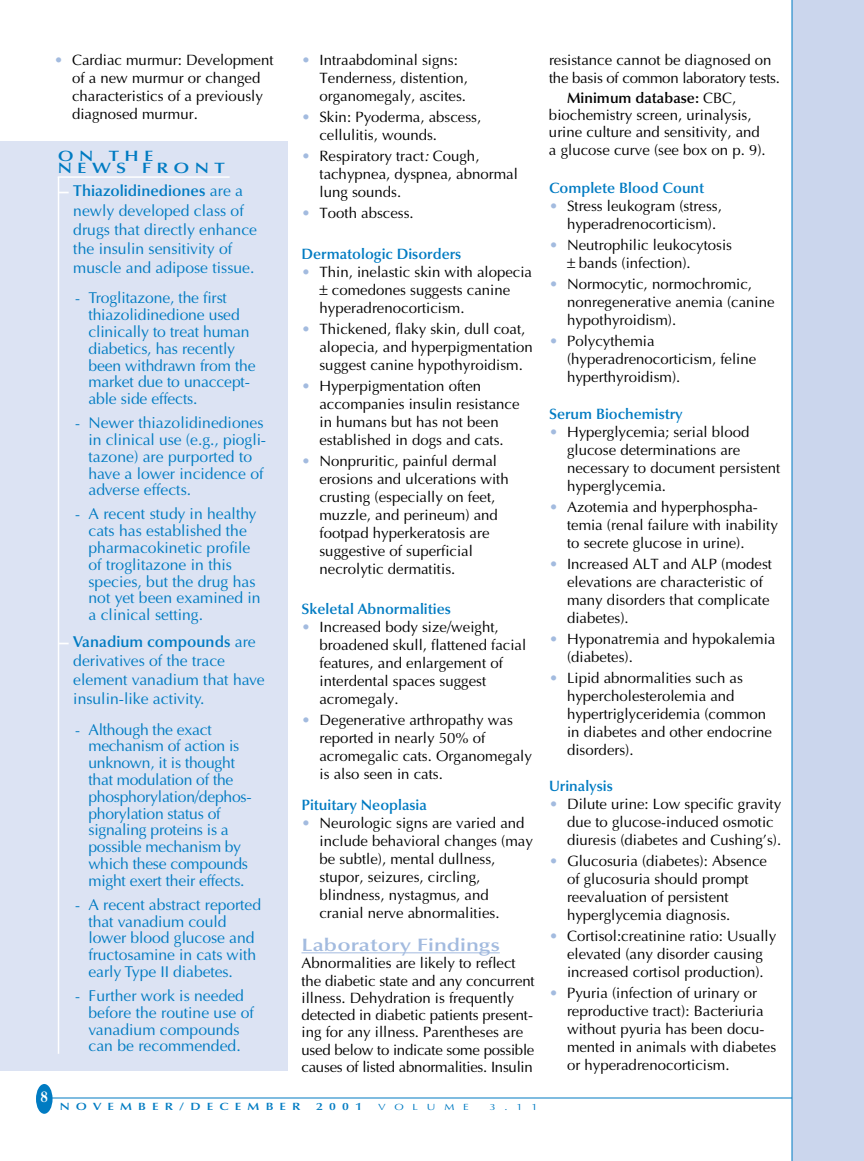
<style>
.page{position:relative;width:864px;height:1161px;background:#fff}
.page>*{position:absolute;margin:0;border:0;box-sizing:border-box;transform-origin:0 0}
.t1{font:600 18px "Optima";color:#a3bbdf;scale:1.25 1}
.t2{font:15.75px/16.8px "Optima";letter-spacing:-.005em;color:#007bc2}
.t3{font:15px/18px "Optima";color:#000}
.t4{font:600 15px "Optima";color:#007bc2}
.t5{font:600 15px/12px "Optima";letter-spacing:.285em;color:#007bc2;scale:1.25 1}
.t6{font:700 15px "Walbaum";color:#fff;scale:.9 1}
.t7{font:600 10.5px "Optima";letter-spacing:.465em;color:#007bc2;scale:1.25 1}
.t8{font:9px "Optima";letter-spacing:.78em;color:#007bc2;scale:1.25 1}
.s1{color:#a3bbdf}
.s2{font-style:italic}
.s3{font-weight:900;color:#fff}
.s4{font-weight:600}
.s5{font-size:15px}
</style>
<div class="page">
<hr style="left:302px;top:952px;width:98px;height:1px;background:#a3bbdf">
<hr style="left:400px;top:952px;width:100px;height:1px;background:#a3bbdf">
<div style="left:36px;top:1084px;width:17px;height:30px;background:#007bc2;border-radius:50%"></div>
<hr style="left:50px;top:1098px;width:760px;height:1px;background:#007bc2">
<div style="left:792px;top:0;width:72px;height:1161px;background:#cbd6ed"></div>
<hr style="left:792px;top:0;width:1px;height:1161px;background:#007bc2">
<div style="left:0;top:142px;width:288px;height:929px;background:#dce3f3"></div>
<hr style="left:58px;top:176px;width:172px;height:2px;background:#fff">
<hr style="left:58px;top:177px;width:1px;height:877px;background:#fff">
<p class="t6" style="left:40px;top:1091px;width:10px">8</p>
<p class="t3" style="left:72px;top:53px;width:203px;text-indent:-18px"><span class="s1">•</span> Cardiac murmur: Development of a new murmur or changed characteristics of a previously diagnosed murmur.</p>
<p class="t3" style="left:320px;top:53px;width:150px;text-indent:-18px"><span class="s1">•</span> Intraabdominal signs:<br>Tenderness, distention, organomegaly, ascites.</p>
<p class="t3" style="left:320px;top:110px;width:163px;text-indent:-18px"><span class="s1">•</span> Skin: Pyoderma, abscess, cellulitis, wounds.</p>
<p class="t3" style="left:319px;top:149px;width:200px;text-indent:-18px"><span class="s1">•</span> Respiratory tract<span class="s2">:</span> Cough, tachypnea, dyspnea, abnormal lung sounds.</p>
<p class="t3" style="left:301px;top:206px;width:114px"><span class="s1">•</span> Tooth abscess.</p>
<p class="t4" style="left:302px;top:247px;width:161px">Dermatologic Disorders</p>
<p class="t3" style="left:302px;top:264px;width:232px"><span class="s1">•</span> Thin, inelastic skin with alopecia</p>
<p class="t3" style="left:332px;top:282px;width:180px">comedones suggests canine</p>
<p class="t3" style="left:319px;top:300px;width:147px">hyperadrenocorticism.</p>
<p class="t3" style="left:319px;top:321px;width:215px;text-indent:-18px"><span class="s1">•</span> Thickened, flaky skin, dull coat, alopecia, and hyperpigmentation suggest canine hypothyroidism.</p>
<p class="t3" style="left:319px;top:378px;width:202px;text-indent:-18px"><span class="s1">•</span> Hyperpigmentation often accompanies insulin resistance in humans but has not been established in dogs and cats.</p>
<p class="t3" style="left:319px;top:453px;width:191px;text-indent:-18px"><span class="s1">•</span> Nonpruritic, painful dermal erosions and ulcerations with crusting (especially on feet, muzzle, and perineum) and footpad hyperkeratosis are suggestive of superficial necrolytic dermatitis.</p>
<p class="t4" style="left:302px;top:603px;width:151px">Skeletal Abnormalities</p>
<p class="t3" style="left:320px;top:620px;width:208px;text-indent:-18px"><span class="s1">•</span> Increased body size/weight, broadened skull, flattened facial features, and enlargement of interdental spaces suggest acromegaly.</p>
<p class="t3" style="left:320px;top:713px;width:214px;text-indent:-18px"><span class="s1">•</span> Degenerative arthropathy was reported in nearly 50% of acromegalic cats. Organomegaly is also seen in cats.</p>
<p class="t4" style="left:302px;top:799px;width:127px">Pituitary Neoplasia</p>
<p class="t3" style="left:320px;top:815px;width:215px;text-indent:-18px"><span class="s1">•</span> Neurologic signs are varied and include behavioral changes (may be subtle), mental dullness, stupor, seizures, circling, blindness, nystagmus, and cranial nerve abnormalities.</p>
<p class="t1" style="left:302px;top:937px;width:160px">Laboratory Findings</p>
<p class="t3" style="left:302px;top:956px;width:235px;line-height:17.2px">Abnormalities are likely to reflect the diabetic state and any concurrent illness. Dehydration is frequently detected in diabetic patients present&shy;ing for any illness. Parentheses are used below to indicate some possible causes of listed abnormalities. Insulin</p>
<p class="t5" style="left:58px;top:152px;width:135px">ON THE<br>NEWS FRONT</p>
<p class="t2" style="left:73px;top:183px;width:185px;line-height:19.2px;text-indent:-16px"><span class="s3">—</span> <span class="s4">Thiazolidinediones</span> are a newly developed class of drugs that directly enhance the insulin sensitivity of muscle and adipose tissue.</p>
<p class="t2" style="left:88px;top:291px;width:169px;text-indent:-14px"><span class="s5">-</span> Troglitazone, the first thiazolidinedione used clinically to treat human diabetics, has recently been withdrawn from the market due to unaccept&shy;able side effects.</p>
<p class="t2" style="left:88px;top:416px;width:179px;text-indent:-14px"><span class="s5">-</span> Newer thiazolidinediones in clinical use (e.g., piogli&shy;tazone) are purported to have a lower incidence of adverse effects.</p>
<p class="t2" style="left:88px;top:507px;width:174px;text-indent:-14px"><span class="s5">-</span> A recent study in healthy cats has established the pharmacokinetic profile of troglitazone in this species, but the drug has not yet been examined in a clinical setting.</p>
<p class="t2" style="left:73px;top:633px;width:193px;line-height:19.2px;text-indent:-16px"><span class="s3">—</span> <span class="s4">Vanadium compounds</span> are derivatives of the trace element vanadium that have insulin-like activity.</p>
<p class="t2" style="left:88px;top:722px;width:165px;text-indent:-14px"><span class="s5">-</span> Although the exact mechanism of action is unknown, it is thought that modulation of the phosphorylation/dephos&shy;phorylation status of signaling proteins is a possible mechanism by which these compounds might exert their effects.</p>
<p class="t2" style="left:88px;top:898px;width:174px;text-indent:-14px"><span class="s5">-</span> A recent abstract reported that vanadium could lower blood glucose and fructosamine in cats with early Type II diabetes.</p>
<p class="t2" style="left:88px;top:989px;width:167px;text-indent:-14px"><span class="s5">-</span> Further work is needed before the routine use of vanadium compounds can be recommended.</p>
<p class="t7" style="left:60px;top:1102px;width:194px">NOVEMBER/DECEMBER</p>
<p class="t7" style="left:316px;top:1102px;width:38px">2001</p>
<p class="t8" style="left:378px;top:1104px;width:74px">VOLUME</p>
<p class="t8" style="left:489px;top:1104px;width:40px">3.11</p>
<p class="t3" style="left:549px;top:53px;width:233px;line-height:17.2px">resistance cannot be diagnosed on the basis of common laboratory tests.</p>
<p class="t3" style="left:549px;top:91px;width:218px;line-height:17.2px;text-indent:18px"><span class="s4">Minimum database:</span> CBC, biochemistry screen, urinalysis, urine culture and sensitivity, and a glucose curve (see box on p. 9).</p>
<p class="t4" style="left:549px;top:181px;width:157px">Complete Blood Count</p>
<p class="t3" style="left:567px;top:198px;width:156px;text-indent:-18px"><span class="s1">•</span> Stress leukogram (stress, hyperadrenocorticism).</p>
<p class="t3" style="left:579px;top:237px;width:155px;text-indent:-30px"><span class="s1">•</span> Neutrophilic leukocytosis bands (infection).</p>
<p class="t3" style="left:567px;top:276px;width:209px;text-indent:-18px"><span class="s1">•</span> Normocytic, normochromic, nonregenerative anemia (canine hypothyroidism).</p>
<p class="t3" style="left:567px;top:333px;width:191px;text-indent:-18px"><span class="s1">•</span> Polycythemia (hyperadrenocorticism, feline hyperthyroidism).</p>
<p class="t4" style="left:549px;top:407px;width:135px">Serum Biochemistry</p>
<p class="t3" style="left:567px;top:424px;width:215px;text-indent:-18px"><span class="s1">•</span> Hyperglycemia; serial blood glucose determinations are necessary to document persistent hyperglycemia.</p>
<p class="t3" style="left:567px;top:499px;width:212px;text-indent:-18px"><span class="s1">•</span> Azotemia and hyperphospha&shy;temia (renal failure with inability to secrete glucose in urine).</p>
<p class="t3" style="left:567px;top:556px;width:207px;text-indent:-18px"><span class="s1">•</span> Increased ALT and ALP (modest elevations are characteristic of many disorders that complicate diabetes).</p>
<p class="t3" style="left:567px;top:631px;width:210px;text-indent:-18px"><span class="s1">•</span> Hyponatremia and hypokalemia (diabetes).</p>
<p class="t3" style="left:567px;top:670px;width:207px;text-indent:-18px"><span class="s1">•</span> Lipid abnormalities such as hypercholesterolemia and hypertriglyceridemia (common in diabetes and other endocrine disorders).</p>
<p class="t4" style="left:549px;top:780px;width:65px">Urinalysis</p>
<p class="t3" style="left:567px;top:797px;width:216px;text-indent:-18px"><span class="s1">•</span> Dilute urine: Low specific gravity due to glucose-induced osmotic diuresis (diabetes and Cushing’s).</p>
<p class="t3" style="left:567px;top:854px;width:202px;text-indent:-18px"><span class="s1">•</span> Glucosuria (diabetes): Absence of glucosuria should prompt reevaluation of persistent hyperglycemia diagnosis.</p>
<p class="t3" style="left:549px;top:929px;width:229px;text-align:center"><span class="s1">•</span> Cortisol:creatinine ratio: Usually elevated (any disorder causing increased cortisol production).</p>
<p class="t3" style="left:567px;top:986px;width:211px;text-indent:-18px"><span class="s1">•</span> Pyuria (infection of urinary or reproductive tract): Bacteriuria without pyuria has been docu&shy;mented in animals with diabetes or hyperadrenocorticism.</p>
</div>
